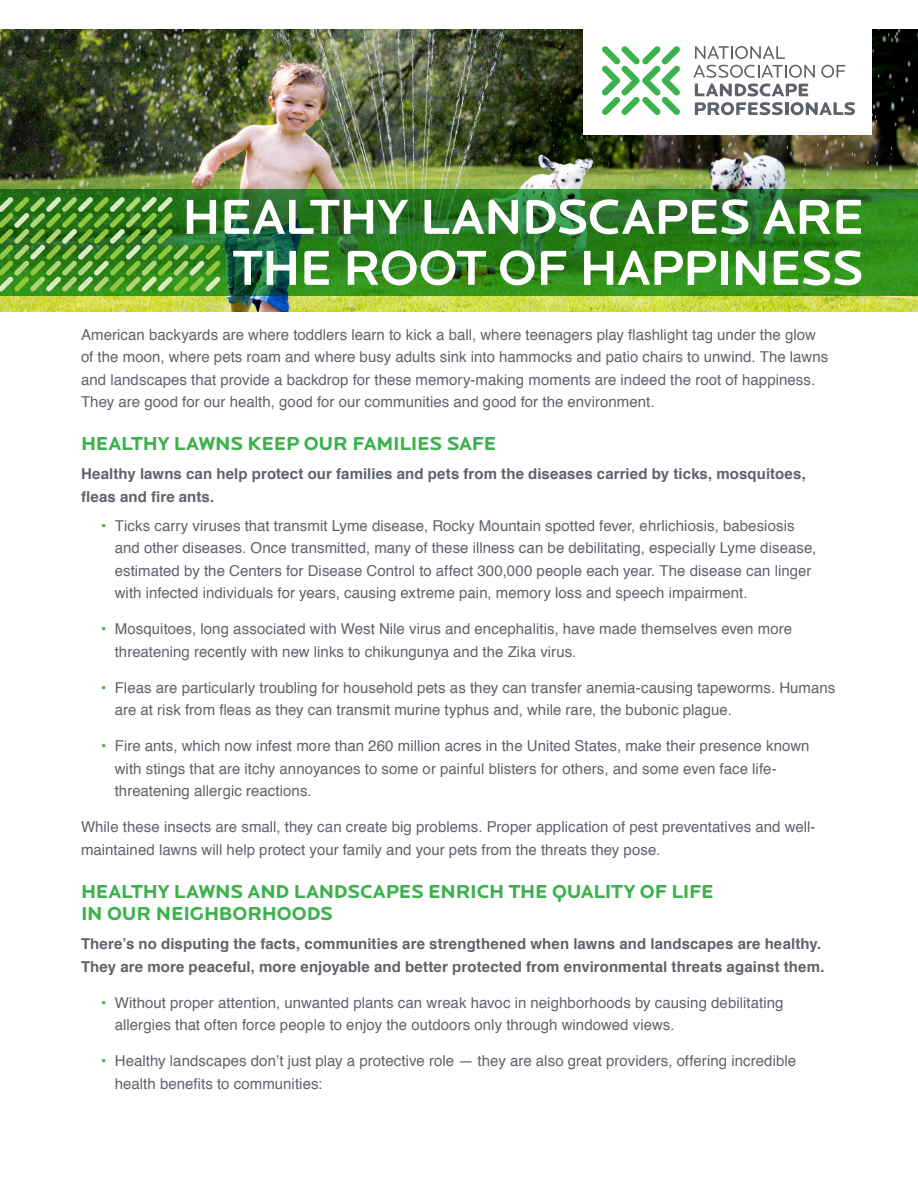
<style>
.page{position:relative;width:918px;height:1188px;background:#fff}
.page>*{position:absolute;margin:0;border:0;box-sizing:border-box;transform-origin:0 0}
.t1{font:500 51px/51px "Locator Display";letter-spacing:-.02em;color:#fff;text-align:right}
.t2{font:700 19.5px/22.5px "Locator Display";letter-spacing:-.01em;color:#3bb24b}
.t3{font:15px/22.5px "Helvetica";letter-spacing:.005em;color:#5f6369}
.t4{font:700 15px/22.5px "Helvetica";letter-spacing:.01em;color:#5f6369}
.s1{font-weight:700;color:#3bb24b}
</style>
<div class="page">
<img style="left:0;top:29px;width:918px;height:282px">
<svg style="left:0;top:189px;width:918px;height:107px;background:#297f21"></svg>
<svg style="left:0;top:197px;width:220px;height:95px;background:#529536"></svg>
<div style="left:583px;top:0;width:289px;height:134px;background:#fff"></div>
<svg style="left:695px;top:46px;width:90px;height:13px"></svg>
<svg style="left:821px;top:65px;width:25px;height:13px"></svg>
<svg style="left:693px;top:65px;width:122px;height:31px"></svg>
<svg style="left:695px;top:102px;width:160px;height:13px"></svg>
<svg style="left:602px;top:46px;width:78px;height:69px"></svg>
<p class="t1" style="left:182px;top:192px;width:683px">HEALTHY LANDSCAPES ARE<br>THE ROOT OF HAPPINESS</p>
<p class="t3" style="left:81px;top:323px;width:749px">American backyards are where toddlers learn to kick a ball, where teenagers play flashlight tag under the glow of the moon, where pets roam and where busy adults sink into hammocks and patio chairs to unwind. The lawns and landscapes that provide a backdrop for these memory-making moments are indeed the root of happiness.<br>They are good for our health, good for our communities and good for the environment.</p>
<p class="t2" style="left:81px;top:432px;width:417px">HEALTHY LAWNS KEEP OUR FAMILIES SAFE</p>
<p class="t4" style="left:81px;top:463px;width:726px">Healthy lawns can help protect our families and pets from the diseases carried by ticks, mosquitoes, fleas and fire ants.</p>
<p class="t3" style="left:115px;top:515px;width:703px;text-indent:-14px"><span class="s1">•</span> Ticks carry viruses that transmit Lyme disease, Rocky Mountain spotted fever, ehrlichiosis, babesiosis and other diseases. Once transmitted, many of these illness can be debilitating, especially Lyme disease, estimated by the Centers for Disease Control to affect 300,000 people each year. The disease can linger with infected individuals for years, causing extreme pain, memory loss and speech impairment.</p>
<p class="t3" style="left:115px;top:618px;width:679px;text-indent:-14px"><span class="s1">•</span> Mosquitoes, long associated with West Nile virus and encephalitis, have made themselves even more threatening recently with new links to chikungunya and the Zika virus.</p>
<p class="t3" style="left:115px;top:677px;width:722px;text-indent:-14px"><span class="s1">•</span> Fleas are particularly troubling for household pets as they can transfer anemia-causing tapeworms. Humans are at risk from fleas as they can transmit murine typhus and, while rare, the bubonic plague.</p>
<p class="t3" style="left:115px;top:735px;width:696px;text-indent:-14px"><span class="s1">•</span> Fire ants, which now infest more than 260 million acres in the United States, make their presence known with stings that are itchy annoyances to some or painful blisters for others, and some even face life&shy;threatening allergic reactions.</p>
<p class="t3" style="left:81px;top:816px;width:736px">While these insects are small, they can create big problems. Proper application of pest preventatives and well&shy;maintained lawns will help protect your family and your pets from the threats they pose.</p>
<p class="t2" style="left:81px;top:880px;width:634px">HEALTHY LAWNS AND LANDSCAPES ENRICH THE QUALITY OF LIFE<br>IN OUR NEIGHBORHOODS</p>
<p class="t4" style="left:81px;top:933px;width:745px">There’s no disputing the facts, communities are strengthened when lawns and landscapes are healthy.<br>They are more peaceful, more enjoyable and better protected from environmental threats against them.</p>
<p class="t3" style="left:115px;top:992px;width:670px;text-indent:-14px"><span class="s1">•</span> Without proper attention, unwanted plants can wreak havoc in neighborhoods by causing debilitating allergies that often force people to enjoy the outdoors only through windowed views.</p>
<p class="t3" style="left:115px;top:1050px;width:683px;text-indent:-14px"><span class="s1">•</span> Healthy landscapes don’t just play a protective role — they are also great providers, offering incredible health benefits to communities:</p>
</div>
